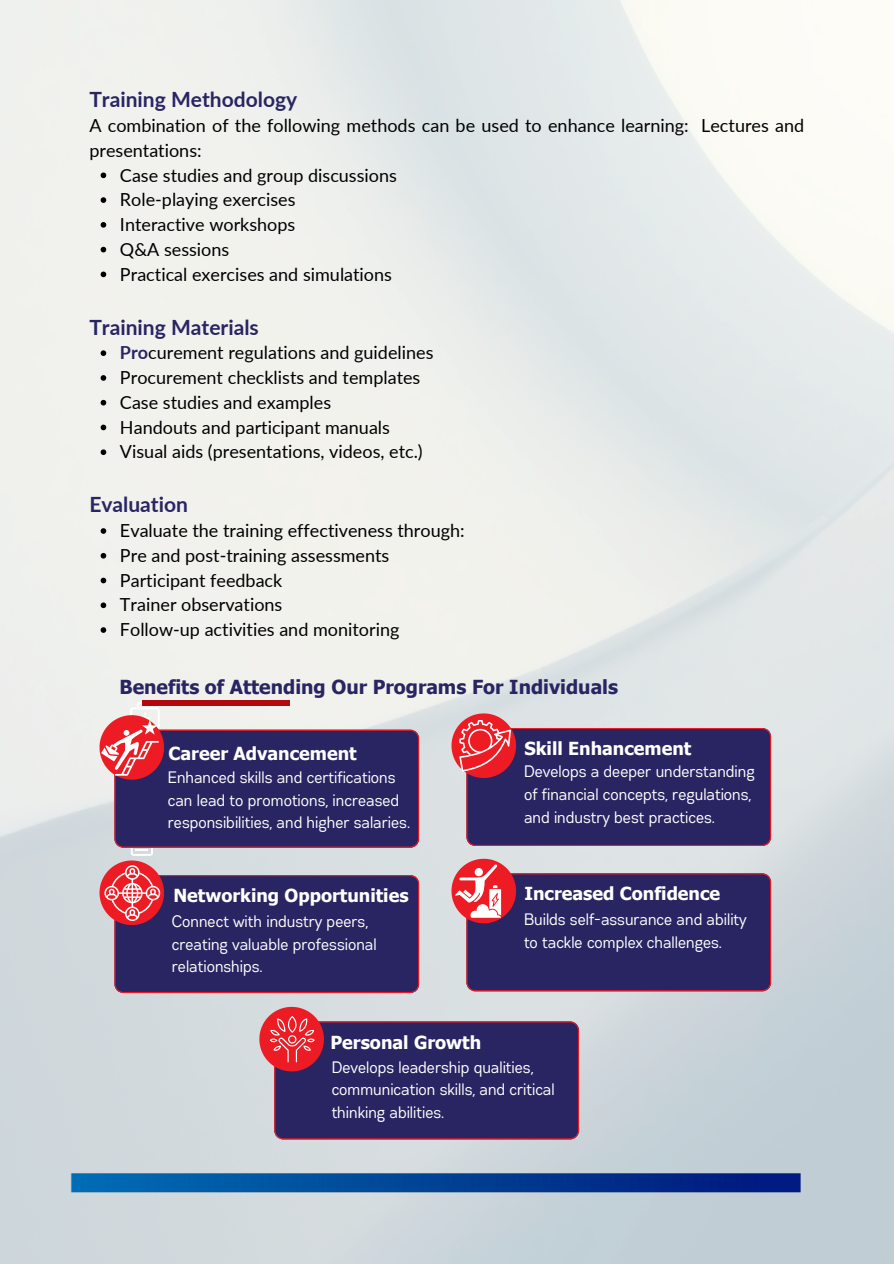
<style>
.page{position:relative;width:894px;height:1264px;background:#fff}
.page>*{position:absolute;margin:0;border:0;box-sizing:border-box;transform-origin:0 0}
.t1{font:700 21px "Lato";color:#282562}
.t2{font:700 19.35px "Tahoma";color:#282562}
.t3{font:18px/24.8px "Lato";color:#000}
.t4{font:700 18px "Tahoma";color:#fff}
.t5{font:16.5px/22.8px "Gabriel Sans Cond";color:#fff}
.s1{font-weight:700;color:#282562}
</style>
<div class="page">
<img style="left:0;top:0;width:893px;height:1263px">
<svg style="left:101px;top:172px;width:5px;height:6px"></svg>
<svg style="left:101px;top:197px;width:5px;height:6px"></svg>
<svg style="left:101px;top:222px;width:5px;height:6px"></svg>
<svg style="left:101px;top:247px;width:5px;height:5px"></svg>
<svg style="left:101px;top:271px;width:5px;height:6px"></svg>
<svg style="left:101px;top:350px;width:5px;height:6px"></svg>
<svg style="left:101px;top:375px;width:5px;height:6px"></svg>
<svg style="left:101px;top:400px;width:5px;height:5px"></svg>
<svg style="left:101px;top:424px;width:5px;height:6px"></svg>
<svg style="left:101px;top:449px;width:5px;height:6px"></svg>
<svg style="left:101px;top:528px;width:5px;height:6px"></svg>
<svg style="left:101px;top:553px;width:5px;height:5px"></svg>
<svg style="left:101px;top:577px;width:5px;height:6px"></svg>
<svg style="left:101px;top:602px;width:5px;height:6px"></svg>
<svg style="left:101px;top:627px;width:5px;height:6px"></svg>
<div style="left:142px;top:700px;width:147px;height:6px;background:#b0090f"></div>
<svg style="left:451px;top:713px;width:320px;height:133px;background:#544272"></svg>
<svg style="left:99px;top:701px;width:320px;height:292px;background:#5f4d79"></svg>
<svg style="left:451px;top:858px;width:320px;height:133px;background:#544474"></svg>
<svg style="left:259px;top:1006px;width:320px;height:133px;background:#534170"></svg>
<img style="left:71px;top:1173px;width:729px;height:19px">
<p class="t1" style="left:89px;top:86px;width:209px">Training Methodology</p>
<p class="t3" style="left:89px;top:113px;width:716px">A combination of the following methods can be used to enhance learning: Lectures and presentations:</p>
<p class="t3" style="left:120px;top:162px;width:278px">Case studies and group discussions</p>
<p class="t3" style="left:120px;top:187px;width:177px">Role-playing exercises</p>
<p class="t3" style="left:120px;top:212px;width:177px">Interactive workshops</p>
<p class="t3" style="left:120px;top:236px;width:111px">Q&amp;A sessions</p>
<p class="t3" style="left:120px;top:261px;width:273px">Practical exercises and simulations</p>
<h1 class="t1" style="left:89px;top:314px;width:171px">Training Materials</h1>
<p class="t3" style="left:120px;top:340px;width:315px"><span class="s1">Pro</span>curement regulations and guidelines</p>
<p class="t3" style="left:120px;top:365px;width:302px">Procurement checklists and templates</p>
<p class="t3" style="left:120px;top:389px;width:212px">Case studies and examples</p>
<p class="t3" style="left:120px;top:414px;width:271px">Handouts and participant manuals</p>
<p class="t3" style="left:120px;top:439px;width:304px">Visual aids (presentations, videos, etc.)</p>
<h1 class="t1" style="left:89px;top:491px;width:100px">Evaluation</h1>
<p class="t3" style="left:120px;top:518px;width:346px">Evaluate the training effectiveness through:</p>
<p class="t3" style="left:120px;top:542px;width:271px">Pre and post-training assessments</p>
<p class="t3" style="left:120px;top:567px;width:164px">Participant feedback</p>
<p class="t3" style="left:120px;top:592px;width:164px">Trainer observations</p>
<p class="t3" style="left:120px;top:617px;width:281px">Follow-up activities and monitoring</p>
<h1 class="t2" style="left:119px;top:674px;width:500px">Benefits of Attending Our Programs For Individuals</h1>
<p class="t4" style="left:168px;top:742px;width:190px">Career Advancement</p>
<h1 class="t4" style="left:524px;top:737px;width:168px">Skill Enhancement</h1>
<p class="t5" style="left:168px;top:766px;width:243px">Enhanced skills and certifications can lead to promotions, increased responsibilities, and higher salaries.</p>
<h1 class="t5" style="left:524px;top:761px;width:232px">Develops a deeper understanding of financial concepts, regulations, and industry best practices.</h1>
<p class="t4" style="left:173px;top:884px;width:237px">Networking Opportunities</p>
<p class="t4" style="left:524px;top:882px;width:197px">Increased Confidence</p>
<p class="t5" style="left:172px;top:910px;width:206px">Connect with industry peers, creating valuable professional relationships.</p>
<p class="t5" style="left:524px;top:908px;width:224px">Builds self-assurance and ability to tackle complex challenges.</p>
<p class="t4" style="left:330px;top:1030px;width:152px">Personal Growth</p>
<p class="t5" style="left:332px;top:1056px;width:224px">Develops leadership qualities, communication skills, and critical thinking abilities.</p>
</div>
